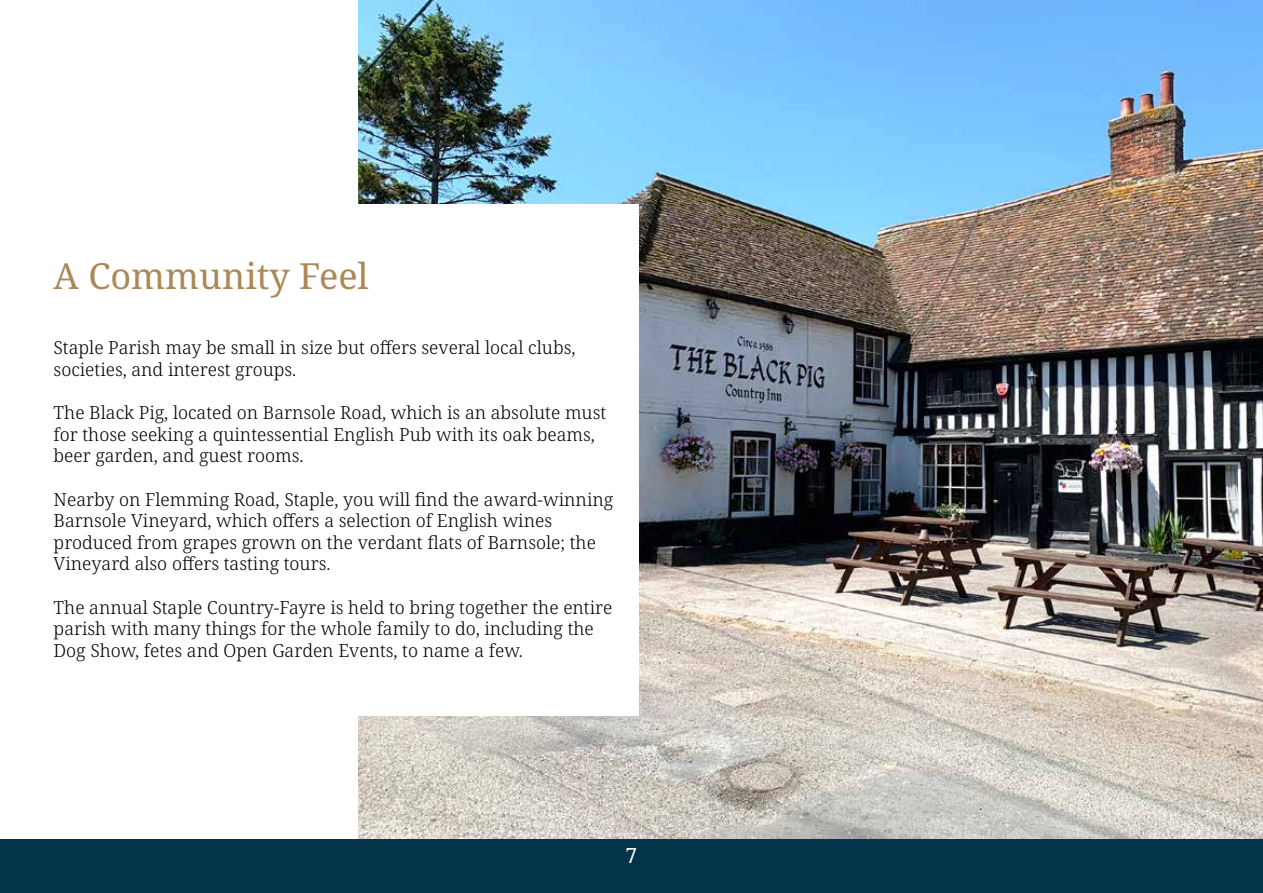
<style>
.page{position:relative;width:1263px;height:893px;background:#fff}
.page>*{position:absolute;margin:0;border:0;box-sizing:border-box;transform-origin:0 0}
.t1{font:36px "Noto Serif";color:#ab8855}
.t2{font:30px "Noto Serif";color:#fff}
.t3{font:21px "Noto Serif";color:#fff}
.t4{font:300 18px/21.6px "Noto Serif";color:#000}
</style>
<div class="page">
<img style="left:359px;top:0;width:904px;height:839px">
<div style="left:36px;top:204px;width:602px;height:511px;background:#fff"></div>
<div style="left:0;top:840px;width:1263px;height:53px;background:#043449"></div>
<h1 class="t1" style="left:54px;top:252px;width:317px">A Community Feel</h1>
<p class="t4" style="left:54px;top:338px;width:523px">Staple Parish may be small in size but offers several local clubs, societies, and interest groups.</p>
<p class="t4" style="left:54px;top:402px;width:554px">The Black Pig, located on Barnsole Road, which is an absolute must for those seeking a quintessential English Pub with its oak beams, beer garden, and guest rooms.</p>
<p class="t4" style="left:54px;top:489px;width:561px">Nearby on Flemming Road, Staple, you will find the award-winning Barnsole Vineyard, which offers a selection of English wines produced from grapes grown on the verdant flats of Barnsole; the Vineyard also offers tasting tours.</p>
<p class="t4" style="left:54px;top:597px;width:560px">The annual Staple Country-Fayre is held to bring together the entire parish with many things for the whole family to do, including the<br>Dog Show, fetes and Open Garden Events, to name a few.</p>
<p class="t3" style="left:626px;top:841px;width:13px">7</p>
<h2 class="t2" style="left:623px;top:841px;width:18px">9</h2>
</div>
